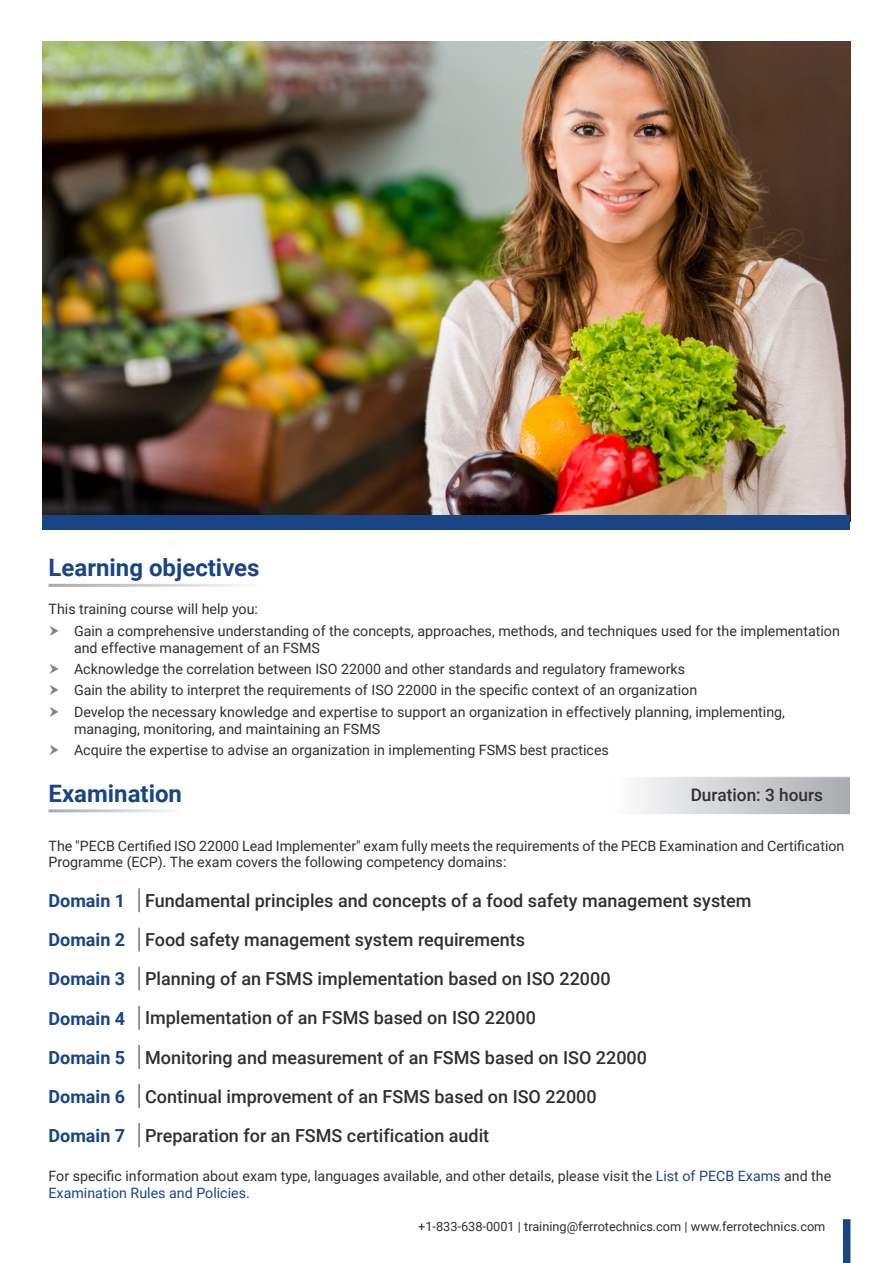
<style>
.page{position:relative;width:893px;height:1263px;background:#fff}
.page>*{position:absolute;margin:0;border:0;box-sizing:border-box;transform-origin:0 0}
.t1{font:700 24px "Roboto";color:#194586}
.t2{font:500 18px "Roboto";color:#312f30}
.t3{font:700 18px "Roboto";color:#194586}
.t4{font:500 17.25px "Roboto";color:#312f30}
.Bullet_Points{font:14.25px/17.1px "Roboto";color:#312f30}
.Bullet_Points-2{font:12.75px "Roboto";color:#312f30}
.s1{color:#194586}
</style>
<div class="page">
<img style="left:43px;top:42px;width:807px;height:473px">
<div style="left:43px;top:515px;width:807px;height:15px;background:#194586"></div>
<svg style="left:639px;top:777px;width:211px;height:37px"></svg>
<hr style="left:138px;top:888px;width:2px;height:24px;background:#76787b">
<hr style="left:138px;top:927px;width:2px;height:24px;background:#76787b">
<hr style="left:138px;top:966px;width:2px;height:25px;background:#76787b">
<hr style="left:138px;top:1006px;width:2px;height:24px;background:#76787b">
<hr style="left:138px;top:1045px;width:2px;height:24px;background:#76787b">
<hr style="left:138px;top:1084px;width:2px;height:24px;background:#76787b">
<hr style="left:138px;top:1123px;width:2px;height:24px;background:#76787b">
<div style="left:843px;top:1219px;width:7px;height:44px;background:#194586"></div>
<p class="t1" style="left:49px;top:551px;width:213px">Learning objectives</p>
<p class="Bullet_Points" style="left:49px;top:600px;width:211px">This training course will help you:</p>
<p class="Bullet_Points" style="left:74px;top:621px;width:767px">Gain a comprehensive understanding of the concepts, approaches, methods, and techniques used for the implementation and effective management of an FSMS</p>
<p class="Bullet_Points" style="left:74px;top:660px;width:612px">Acknowledge the correlation between ISO 22000 and other standards and regulatory frameworks</p>
<p class="Bullet_Points" style="left:74px;top:681px;width:625px">Gain the ability to interpret the requirements of ISO 22000 in the specific context of an organization</p>
<p class="Bullet_Points" style="left:74px;top:703px;width:712px">Develop the necessary knowledge and expertise to support an organization in effectively planning, implementing, managing, monitoring, and maintaining an FSMS</p>
<p class="Bullet_Points" style="left:74px;top:741px;width:536px">Acquire the expertise to advise an organization in implementing FSMS best practices</p>
<p class="t1" style="left:49px;top:776px;width:135px">Examination</p>
<p class="t4" style="left:691px;top:783px;width:134px">Duration: 3 hours</p>
<p class="Bullet_Points" style="left:49px;top:837px;width:797px;line-height:16.5px">The "PECB Certified ISO 22000 Lead Implementer" exam fully meets the requirements of the PECB Examination and Certification<br>Programme (ECP). The exam covers the following competency domains:</p>
<p class="t3" style="left:49px;top:888px;width:78px">Domain 1</p>
<p class="t2" style="left:145px;top:888px;width:608px">Fundamental principles and concepts of a food safety management system</p>
<p class="t3" style="left:49px;top:927px;width:78px">Domain 2</p>
<p class="t2" style="left:145px;top:927px;width:381px">Food safety management system requirements</p>
<p class="t3" style="left:49px;top:966px;width:78px">Domain 3</p>
<p class="t2" style="left:145px;top:966px;width:467px">Planning of an FSMS implementation based on ISO 22000</p>
<p class="t3" style="left:49px;top:1005px;width:78px">Domain 4</p>
<p class="t2" style="left:145px;top:1005px;width:392px">Implementation of an FSMS based on ISO 22000</p>
<p class="t3" style="left:49px;top:1045px;width:78px">Domain 5</p>
<p class="t2" style="left:145px;top:1044px;width:503px">Monitoring and measurement of an FSMS based on ISO 22000</p>
<p class="t3" style="left:49px;top:1084px;width:78px">Domain 6</p>
<p class="t2" style="left:145px;top:1084px;width:453px">Continual improvement of an FSMS based on ISO 22000</p>
<p class="t3" style="left:49px;top:1123px;width:78px">Domain 7</p>
<p class="t2" style="left:145px;top:1123px;width:346px">Preparation for an FSMS certification audit</p>
<p class="Bullet_Points" style="left:49px;top:1167px;width:784px;line-height:16.5px">For specific information about exam type, languages available, and other details, please visit the <span class="s1">List of PECB Exams</span> and the<br><span class="s1">Examination Rules and Policies</span>.</p>
<p class="Bullet_Points-2" style="left:418px;top:1218px;width:409px">+1-833-638-0001 | training@ferrotechnics.com | www.ferrotechnics.com</p>
</div>
